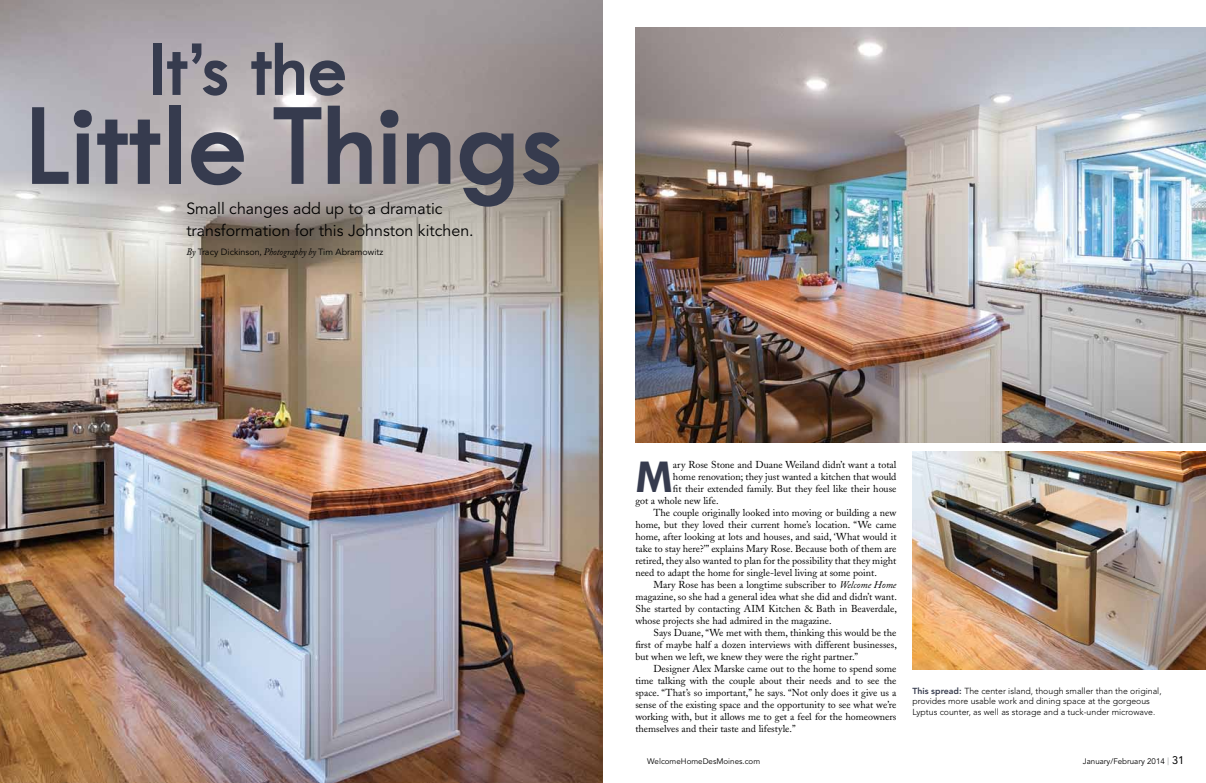
<style>
.page{position:relative;width:1206px;height:783px;background:#fff}
.page>*{position:absolute;margin:0;border:0;box-sizing:border-box;transform-origin:0 0}
.t1{font:600 120px "Tw Cen";color:#363b4e}
.t2{font:600 80px "Tw Cen";color:#363b4e}
.t3{font:700 47.4px "Tw Cen";color:#363b4e}
.t4{font:16px/22px "Avenir";color:#000}
.t5{font:10px "Adobe Caslon";color:#000}
.t6{font:9px "Avenir";color:#000}
.t7{font:300 8.8px/10.8px "Avenir";color:#000}
.t8{font:8px "Avenir";color:#000}
.s1{font-family:"Adobe Caslon";font-style:italic;font-size:9.9px}
.s2{font-style:italic}
.s3{font-weight:800;color:#363b4e}
.s4{font-weight:300;font-size:10px;color:#939598}
.s5{font-size:11px}
</style>
<div class="page">
<img style="left:0;top:0;width:603px;height:783px">
<img style="left:912px;top:451px;width:294px;height:218px">
<img style="left:635px;top:27px;width:571px;height:415px">
<h2 class="t2" style="left:149px;top:26px;width:200px">It’s the</h2>
<h1 class="t1" style="left:24px;top:80px;width:539px">Little Things</h1>
<h3 class="t4" style="left:186px;top:198px;width:289px">Small changes add up to a dramatic transformation for this Johnston kitchen.</h3>
<p class="t6" style="left:186px;top:246px;width:199px"><span class="s1">By</span> Tracy Dickinson<span class="s1">, Photography by</span> Tim Abramowitz</p>
<h3 class="t3" style="left:635px;top:452px;width:39px">M</h3>
<p class="t5" style="left:673px;top:459px;width:225px">ary Rose Stone and Duane Weiland didn’t want a total</p>
<p class="t5" style="left:673px;top:471px;width:225px">home renovation; they just wanted a kitchen that would</p>
<p class="t5" style="left:673px;top:483px;width:225px">fit their extended family. But they feel like their house</p>
<p class="t5" style="left:635px;top:495px;width:85px">got a whole new life.</p>
<p class="t5" style="left:653px;top:507px;width:245px">The couple originally looked into moving or building a new</p>
<p class="t5" style="left:635px;top:519px;width:263px">home, but they loved their current home’s location. “We came</p>
<p class="t5" style="left:635px;top:531px;width:263px">home, after looking at lots and houses, and said, ‘What would it</p>
<p class="t5" style="left:635px;top:543px;width:263px">take to stay here?’” explains Mary Rose. Because both of them are</p>
<p class="t5" style="left:635px;top:555px;width:263px">retired, they also wanted to plan for the possibility that they might</p>
<p class="t5" style="left:635px;top:567px;width:243px">need to adapt the home for single-level living at some point.</p>
<p class="t5" style="left:653px;top:579px;width:245px">Mary Rose has been a longtime subscriber to <span class="s2">Welcome Home</span></p>
<p class="t5" style="left:635px;top:591px;width:263px">magazine, so she had a general idea what she did and didn’t want.</p>
<p class="t5" style="left:635px;top:603px;width:263px">She started by contacting AIM Kitchen &amp; Bath in Beaverdale,</p>
<p class="t5" style="left:635px;top:615px;width:198px">whose projects she had admired in the magazine.</p>
<p class="t5" style="left:653px;top:627px;width:245px">Says Duane, “We met with them, thinking this would be the</p>
<p class="t5" style="left:635px;top:639px;width:263px">first of maybe half a dozen interviews with different businesses,</p>
<p class="t5" style="left:635px;top:651px;width:224px">but when we left, we knew they were the right partner.”</p>
<p class="t5" style="left:653px;top:663px;width:245px">Designer Alex Marske came out to the home to spend some</p>
<p class="t5" style="left:635px;top:675px;width:263px">time talking with the couple about their needs and to see the</p>
<p class="t5" style="left:635px;top:687px;width:263px">space. “That’s so important,” he says. “Not only does it give us a</p>
<p class="t5" style="left:635px;top:699px;width:263px">sense of the existing space and the opportunity to see what we’re</p>
<p class="t5" style="left:635px;top:711px;width:263px">working with, but it allows me to get a feel for the homeowners</p>
<p class="t5" style="left:635px;top:723px;width:162px">themselves and their taste and lifestyle.”</p>
<p class="t7" style="left:912px;top:685px;width:251px"><span class="s3">This spread:</span> The center island, though smaller than the original, provides more usable work and dining space at the gorgeous<br>Lyptus counter, as well as storage and a tuck-under microwave.</p>
<p class="t8" style="left:647px;top:757px;width:114px">WelcomeHomeDesMoines.com</p>
<p class="t8" style="left:1083px;top:757px;width:103px">January/February 2014 <span class="s4">|</span> <span class="s5">31</span></p>
</div>
